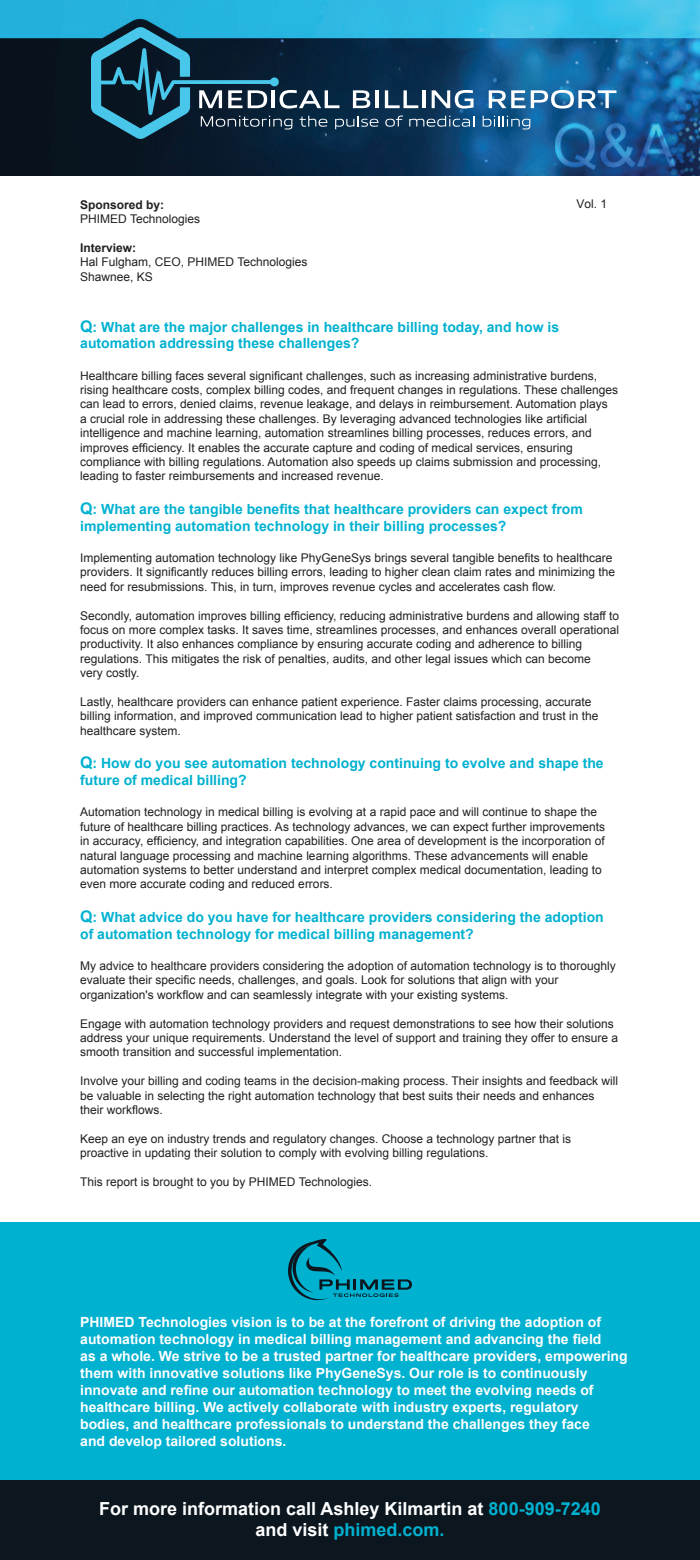
<style>
.page{position:relative;width:700px;height:1560px;background:#fff}
.page>*{position:absolute;margin:0;border:0;box-sizing:border-box;transform-origin:0 0}
.t1{font:700 18px/21.6px "Arial";color:#fff;text-align:center}
.t2{font:700 14px/17px "Arial";color:#fff}
.t3{font:700 14px/16.8px "Arial";color:#00b1d0}
.t4{font:12px/14.4px "Arial";color:#231f20}
.t5{font:700 12px "Arial";color:#231f20}
.s1{font-style:inherit}
.s2{font-size:16px}
.s3{color:#00b1d0}
</style>
<div class="page">
<img style="left:0;top:0;width:700px;height:176px">
<div style="left:0;top:1222px;width:700px;height:258px;background:#00b1d0"></div>
<div style="left:0;top:1480px;width:700px;height:80px;background:#0b161e"></div>
<svg style="left:288px;top:1239px;width:124px;height:61px"></svg>
<hr style="left:375px;top:90px;width:4px;height:18px;background:#fff">
<svg style="left:385px;top:90px;width:33px;height:18px"></svg>
<hr style="left:422px;top:90px;width:4px;height:18px;background:#fff">
<svg style="left:432px;top:90px;width:42px;height:19px"></svg>
<svg style="left:489px;top:90px;width:127px;height:19px"></svg>
<svg style="left:91px;top:27px;width:287px;height:112px"></svg>
<svg style="left:385px;top:116px;width:18px;height:11px"></svg>
<svg style="left:409px;top:116px;width:65px;height:11px"></svg>
<svg style="left:483px;top:116px;width:47px;height:13px"></svg>
<p class="t5" style="left:80px;top:197px;width:86px">Sponsored by:</p>
<p class="t4" style="left:80px;top:212px;width:121px">PHIMED Technologies</p>
<p class="t5" style="left:80px;top:240px;width:58px">Interview:</p>
<p class="t4" style="left:80px;top:255px;width:229px">Hal Fulgham, CEO, PHIMED Technologies<br>Shawnee, KS</p>
<p class="t4" style="left:576px;top:197px;width:32px">V<span class="s1">ol</span>. 1</p>
<p class="t3" style="left:80px;top:319px;width:480px"><span class="s2">Q</span>: What are the major challenges in healthcare billing today, and how is automation addressing these challenges?</p>
<p class="t4" style="left:80px;top:368px;width:540px">Healthcare billing faces several significant challenges, such as increasing administrative burdens, rising healthcare costs, complex billing codes, and frequent changes in regulations. These challenges can lead to errors, denied claims, revenue leakage, and delays in reimbursement. Automation plays<br>a crucial role in addressing these challenges. By leveraging advanced technologies like artificial intelligence and machine learning, automation streamlines billing processes, reduces errors, and improves efficiency. It enables the accurate capture and coding of medical services, ensuring compliance with billing regulations. Automation also speeds up claims submission and processing, leading to faster reimbursements and increased revenue.</p>
<p class="t3" style="left:80px;top:501px;width:504px"><span class="s2">Q</span>: What are the tangible benefits that healthcare providers can expect from implementing automation technology in their billing processes?</p>
<p class="t4" style="left:80px;top:551px;width:536px">Implementing automation technology like PhyGeneSys brings several tangible benefits to healthcare providers. It significantly reduces billing errors, leading to higher clean claim rates and minimizing the need for resubmissions. This, in turn, improves revenue cycles and accelerates cash flow.</p>
<p class="t4" style="left:80px;top:608px;width:540px">Secondly, automation improves billing efficiency, reducing administrative burdens and allowing staff to focus on more complex tasks. It saves time, streamlines processes, and enhances overall operational productivity. It also enhances compliance by ensuring accurate coding and adherence to billing regulations. This mitigates the risk of penalties, audits, and other legal issues which can become<br>very costly.</p>
<p class="t4" style="left:80px;top:695px;width:520px">Lastly, healthcare providers can enhance patient experience. Faster claims processing, accurate billing information, and improved communication lead to higher patient satisfaction and trust in the healthcare system.</p>
<p class="t3" style="left:80px;top:756px;width:525px"><span class="s2">Q</span>: How do you see automation technology continuing to evolve and shape the future of medical billing?</p>
<p class="t4" style="left:80px;top:805px;width:526px">Automation technology in medical billing is evolving at a rapid pace and will continue to shape the future of healthcare billing practices. As technology advances, we can expect further improvements in accuracy, efficiency, and integration capabilities. One area of development is the incorporation of natural language processing and machine learning algorithms. These advancements will enable automation systems to better understand and interpret complex medical documentation, leading to even more accurate coding and reduced errors.</p>
<p class="t3" style="left:80px;top:909px;width:525px"><span class="s2">Q</span>: What advice do you have for healthcare providers considering the adoption of automation technology for medical billing management?</p>
<p class="t4" style="left:80px;top:959px;width:537px">My advice to healthcare providers considering the adoption of automation technology is to thoroughly evaluate their specific needs, challenges, and goals. Look for solutions that align with your organization's workflow and can seamlessly integrate with your existing systems.</p>
<p class="t4" style="left:80px;top:1016px;width:540px">Engage with automation technology providers and request demonstrations to see how their solutions address your unique requirements. Understand the level of support and training they offer to ensure a smooth transition and successful implementation.</p>
<p class="t4" style="left:80px;top:1074px;width:540px">Involve your billing and coding teams in the decision-making process. Their insights and feedback will be valuable in selecting the right automation technology that best suits their needs and enhances their workflows.</p>
<p class="t4" style="left:80px;top:1132px;width:492px">Keep an eye on industry trends and regulatory changes. Choose a technology partner that is proactive in updating their solution to comply with evolving billing regulations.</p>
<p class="t4" style="left:80px;top:1175px;width:293px">This report is brought to you by PHIMED Technologies.</p>
<p class="t2" style="left:80px;top:1314px;width:549px">PHIMED Technologies vision is to be at the forefront of driving the adoption of automation technology in medical billing management and advancing the field<br>as a whole. We strive to be a trusted partner for healthcare providers, empowering them with innovative solutions like PhyGeneSys. Our role is to continuously innovate and refine our automation technology to meet the evolving needs of healthcare billing. We actively collaborate with industry experts, regulatory bodies, and healthcare professionals to understand the challenges they face<br>and develop tailored solutions.</p>
<h1 class="t1" style="left:99px;top:1498px;width:503px">For more information call Ashley Kilmartin at <span class="s3">800-909-7240 </span>and visit <span class="s3">phimed.com.</span></h1>
</div>
